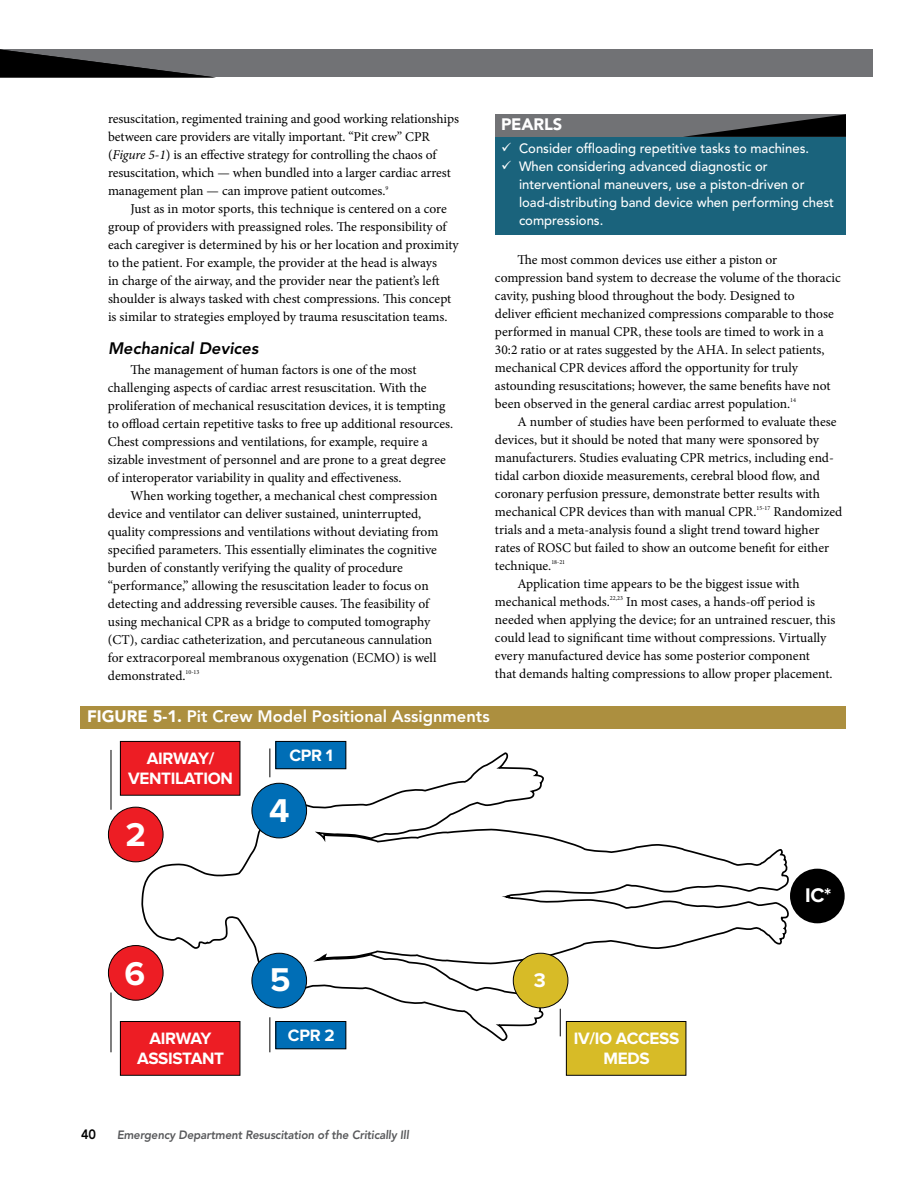
<style>
.page{position:relative;width:918px;height:1188px;background:#fff}
.page>*{position:absolute;margin:0;border:0;box-sizing:border-box;transform-origin:0 0}
.t1{font:700 34.2px "Proxima Nova";color:#fff}
.t2{font:700 20.55px "Proxima Nova";color:#fff}
.t3{font:700 17.1px/20.5px "Proxima Nova";letter-spacing:-.02em;color:#fff;text-align:center}
.t4{font:800 16.5px "Avenir LT Std";color:#fff}
.t5{font:italic 800 16.5px "Avenir LT Std";color:#000}
.t6{font:900 16.5px "Avenir LT Std";letter-spacing:-.01em;color:#fff}
.t7{font:13.5px/18px "Minion Pro";color:#000}
.t8{font:500 13.5px/18px "Avenir LT Std";color:#fff}
.t9{font:800 13.5px "Avenir LT Std";color:#000;scale:.95 1}
.t10{font:800 12px "Avenir LT Std";color:#58595b;scale:.95 1}
.s1{font-style:italic}
.s2{font-weight:900}
</style>
<div class="page">
<div style="left:0;top:50px;width:873px;height:27px;background:#717275"></div>
<svg style="left:0;top:50px;width:212px;height:27px"></svg>
<div style="left:495px;top:134px;width:351px;height:101px;background:#1a637c"></div>
<div style="left:495px;top:114px;width:351px;height:23px;background:#717275"></div>
<svg style="left:684px;top:114px;width:162px;height:23px"></svg>
<div style="left:80px;top:706px;width:766px;height:23px;background:#ac8f3f"></div>
<svg style="left:141px;top:752px;width:648px;height:290px"></svg>
<div style="left:252px;top:953px;width:55px;height:55px;background:#006eb6;border-radius:50%"></div>
<div style="left:251px;top:953px;width:56px;height:55px;border:1px solid #000;border-radius:50%"></div>
<div style="left:513px;top:953px;width:55px;height:55px;background:#d7bb27;border-radius:50%"></div>
<div style="left:513px;top:953px;width:55px;height:55px;border:1px solid #000;border-radius:50%"></div>
<div style="left:252px;top:783px;width:55px;height:55px;background:#006eb6;border-radius:50%"></div>
<div style="left:251px;top:783px;width:56px;height:55px;border:1px solid #000;border-radius:50%"></div>
<div style="left:108px;top:807px;width:55px;height:55px;background:#ed1d24;border-radius:50%"></div>
<div style="left:108px;top:807px;width:56px;height:55px;border:1px solid #000;border-radius:50%"></div>
<div style="left:108px;top:946px;width:55px;height:54px;background:#ed1d24;border-radius:50%"></div>
<div style="left:108px;top:945px;width:56px;height:56px;border:1px solid #000;border-radius:50%"></div>
<div style="left:790px;top:869px;width:55px;height:54px;background:#000;border-radius:50%"></div>
<div style="left:120px;top:741px;width:120px;height:54px;background:#ed1d24"></div>
<div style="left:120px;top:741px;width:120px;height:55px;border:1px solid #000"></div>
<div style="left:120px;top:1021px;width:120px;height:54px;background:#ed1d24"></div>
<div style="left:120px;top:1021px;width:120px;height:55px;border:1px solid #000"></div>
<div style="left:276px;top:1021px;width:70px;height:28px;background:#006eb6"></div>
<div style="left:276px;top:1021px;width:70px;height:28px;border:1px solid #000"></div>
<div style="left:276px;top:741px;width:70px;height:28px;background:#006eb6"></div>
<div style="left:276px;top:741px;width:70px;height:28px;border:1px solid #000"></div>
<div style="left:566px;top:1021px;width:120px;height:54px;background:#d7bb27"></div>
<div style="left:566px;top:1021px;width:120px;height:55px;border:1px solid #000"></div>
<svg style="left:269px;top:748px;width:1px;height:29px"></svg>
<hr style="left:269px;top:1017px;width:1px;height:35px;background:#000">
<hr style="left:111px;top:993px;width:1px;height:59px;background:#000">
<hr style="left:111px;top:750px;width:1px;height:60px;background:#000">
<svg style="left:560px;top:1009px;width:1px;height:27px"></svg>
<p class="t7" style="left:108px;top:110px;width:352px">resuscitation, regimented training and good working relationships between care providers are vitally important. “Pit crew” CPR (<span class="s1">Figure 5-1</span>) is an effective strategy for controlling the chaos of resuscitation, which — when bundled into a larger cardiac arrest management plan — can improve patient outcomes.<sup>9</sup></p>
<p class="t7" style="left:108px;top:200px;width:352px;text-indent:23px">Just as in motor sports, this technique is centered on a core group of providers with preassigned roles. The responsibility of each caregiver is determined by his or her location and proximity to the patient. For example, the provider at the head is always<br>in charge of the airway, and the provider near the patient’s left shoulder is always tasked with chest compressions. This concept is similar to strategies employed by trauma resuscitation teams.</p>
<p class="t5" style="left:108px;top:339px;width:152px">Mechanical Devices</p>
<p class="t7" style="left:108px;top:360px;width:347px;text-indent:23px">The management of human factors is one of the most challenging aspects of cardiac arrest resuscitation. With the proliferation of mechanical resuscitation devices, it is tempting to offload certain repetitive tasks to free up additional resources.<br>Chest compressions and ventilations, for example, require a sizable investment of personnel and are prone to a great degree of interoperator variability in quality and effectiveness.</p>
<p class="t7" style="left:108px;top:486px;width:332px;text-indent:23px">When working together, a mechanical chest compression device and ventilator can deliver sustained, uninterrupted, quality compressions and ventilations without deviating from specified parameters. This essentially eliminates the cognitive burden of constantly verifying the quality of procedure “performance,” allowing the resuscitation leader to focus on detecting and addressing reversible causes. The feasibility of using mechanical CPR as a bridge to computed tomography (CT), cardiac catheterization, and percutaneous cannulation for extracorporeal membranous oxygenation (ECMO) is well demonstrated.<sup>10-13</sup></p>
<p class="t6" style="left:501px;top:115px;width:63px">PEARLS</p>
<p class="t8" style="left:501px;top:140px;width:310px">✓ Consider offloading repetitive tasks to machines.</p>
<p class="t8" style="left:519px;top:158px;width:317px;text-indent:-18px">✓ When considering advanced diagnostic or interventional maneuvers, use a piston-driven or load-distributing band device when performing chest compressions.</p>
<p class="t7" style="left:495px;top:251px;width:347px;text-indent:23px">The most common devices use either a piston or compression band system to decrease the volume of the thoracic cavity, pushing blood throughout the body. Designed to<br>deliver efficient mechanized compressions comparable to those performed in manual CPR, these tools are timed to work in a 30:2 ratio or at rates suggested by the AHA. In select patients, mechanical CPR devices afford the opportunity for truly astounding resuscitations; however, the same benefits have not been observed in the general cardiac arrest population.<sup>14</sup></p>
<p class="t7" style="left:517px;top:413px;width:321px">A number of studies have been performed to evaluate these</p>
<p class="t7" style="left:495px;top:431px;width:325px">devices, but it should be noted that many were sponsored by</p>
<p class="t7" style="left:495px;top:449px;width:340px">manufacturers. Studies evaluating CPR metrics, including end-</p>
<p class="t7" style="left:495px;top:467px;width:326px">tidal carbon dioxide measurements, cerebral blood flow, and</p>
<p class="t7" style="left:495px;top:485px;width:327px">coronary perfusion pressure, demonstrate better results with</p>
<p class="t7" style="left:495px;top:503px;width:349px">mechanical CPR devices than with manual CPR.<sup>15-17</sup> Randomized</p>
<p class="t7" style="left:495px;top:521px;width:326px">trials and a meta-analysis found a slight trend toward higher</p>
<p class="t7" style="left:495px;top:539px;width:336px">rates of ROSC but failed to show an outcome benefit for either</p>
<p class="t7" style="left:495px;top:557px;width:72px">technique.<sup>18-21</sup></p>
<p class="t7" style="left:518px;top:575px;width:284px">Application time appears to be the biggest issue with</p>
<p class="t7" style="left:495px;top:593px;width:322px">mechanical methods.<sup>22,23</sup> In most cases, a hands-off period is</p>
<p class="t7" style="left:495px;top:611px;width:342px">needed when applying the device; for an untrained rescuer, this</p>
<p class="t7" style="left:495px;top:629px;width:333px">could lead to significant time without compressions. Virtually</p>
<p class="t7" style="left:495px;top:647px;width:316px">every manufactured device has some posterior component</p>
<p class="t7" style="left:495px;top:665px;width:339px">that demands halting compressions to allow proper placement.</p>
<p class="t4" style="left:87px;top:706px;width:404px"><span class="s2">FIGURE 5-1.</span> Pit Crew Model Positional Assignments</p>
<p class="t3" style="left:128px;top:748px;width:106px">AIRWAY/<br>VENTILATION</p>
<h1 class="t1" style="left:126px;top:815px;width:22px">2</h1>
<p class="t3" style="left:290px;top:745px;width:45px">CPR 1</p>
<h1 class="t1" style="left:269px;top:791px;width:22px">4</h1>
<h1 class="t1" style="left:125px;top:953px;width:22px">6</h1>
<h1 class="t1" style="left:270px;top:960px;width:22px">5</h1>
<h2 class="t2" style="left:534px;top:969px;width:14px">3</h2>
<p class="t3" style="left:137px;top:1028px;width:88px">AIRWAY<br>ASSISTANT</p>
<p class="t3" style="left:288px;top:1025px;width:48px">CPR 2</p>
<p class="t9" style="left:81px;top:1126px;width:17px">40</p>
<p class="t10" style="left:117px;top:1127px;width:311px">Emergency Department Resuscitation of the Critically Ill</p>
<p class="t3" style="left:574px;top:1028px;width:107px">IV/IO ACCESS<br>MEDS</p>
<h2 class="t2" style="left:805px;top:883px;width:28px">IC*</h2>
</div>
